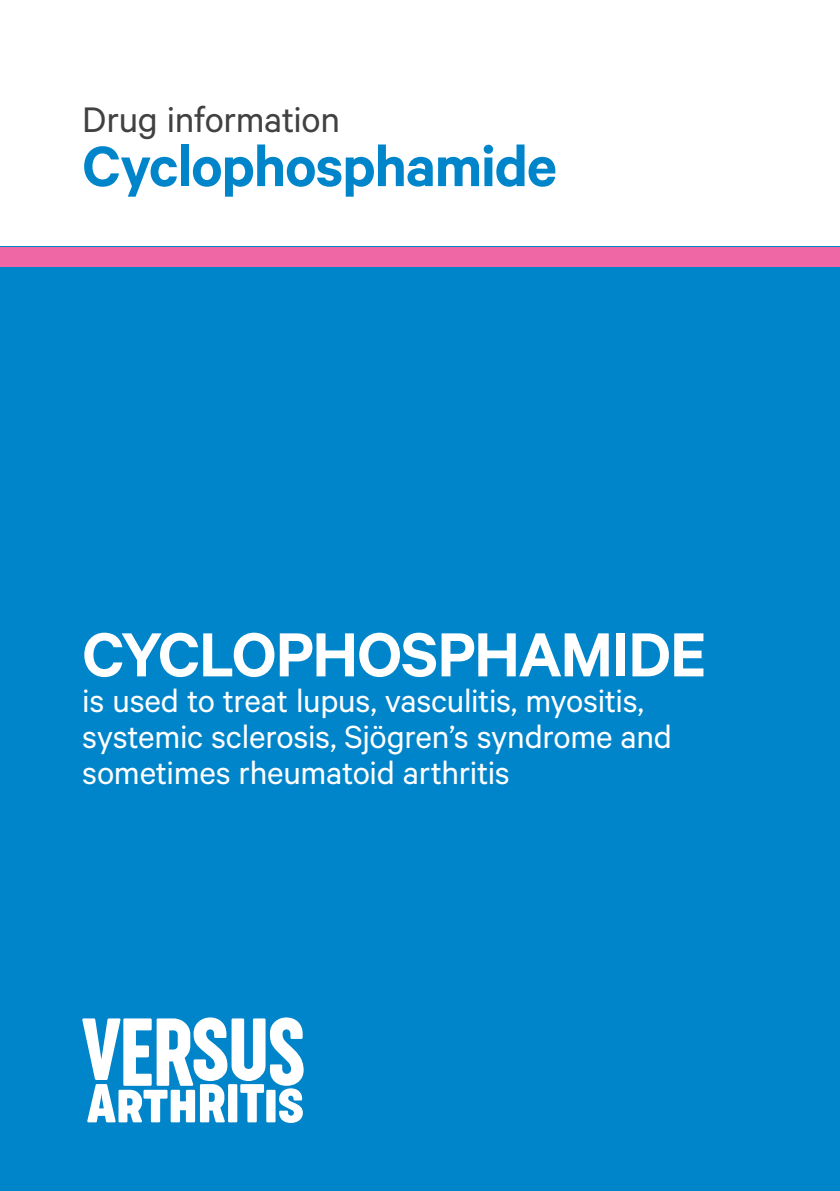
<style>
.page{position:relative;width:840px;height:1191px;background:#fff}
.page>*{position:absolute;margin:0;border:0;box-sizing:border-box;transform-origin:0 0}
.t1{font:600 70px "Calibre";letter-spacing:-.015em;color:#fff}
.t2{font:600 64px "Calibre";letter-spacing:-.015em;color:#0085ca}
.t3{font:40px "Calibre";letter-spacing:-.01em;color:#414042}
.t4{font:36px/36px "Calibre";letter-spacing:-.01em;color:#fff}
</style>
<div class="page">
<div style="left:0;top:247px;width:839px;height:944px;background:#0085ca"></div>
<div style="left:0;top:247px;width:839px;height:19px;background:#f067a6"></div>
<svg style="left:82px;top:1017px;width:221px;height:106px"></svg>
<p class="t3" style="left:82px;top:96px;width:259px">Drug information</p>
<h2 class="t2" style="left:82px;top:128px;width:476px">Cyclophosphamide</h2>
<h1 class="t1" style="left:82px;top:613px;width:625px">CYCLOPHOSPHAMIDE</h1>
<p class="t4" style="left:82px;top:682px;width:590px">is used to treat lupus, vasculitis, myositis, systemic sclerosis, Sjögren’s syndrome and sometimes rheumatoid arthritis</p>
</div>
